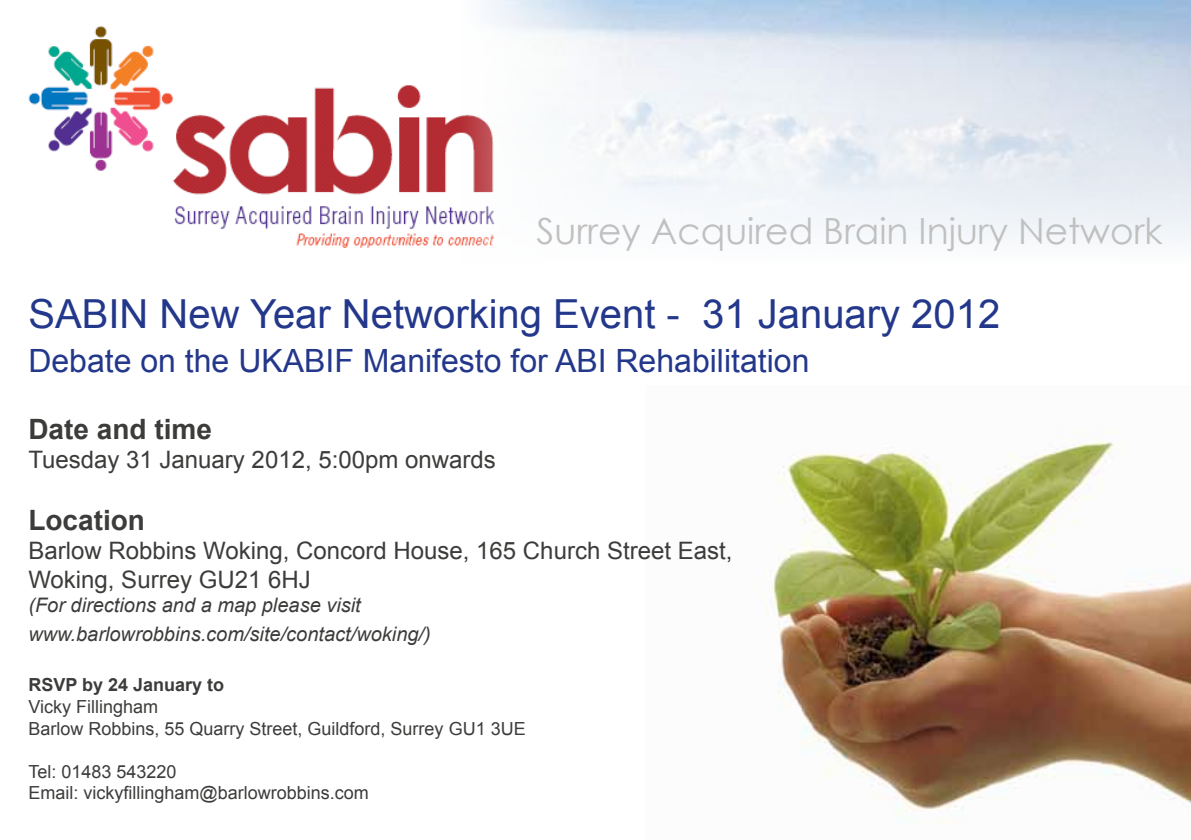
<style>
.page{position:relative;width:1191px;height:840px;background:#fff}
.page>*{position:absolute;margin:0;border:0;box-sizing:border-box;transform-origin:0 0}
.t1{font:40px "Arial";color:#23378b}
.t2{font:36px "Century Gothic";color:#c1c0c0}
.t3{font:32px "Arial";color:#23378b}
.t4{font:700 28px "Arial";color:#3c3c3b}
.t5{font:24px/28.8px "Arial";color:#3c3c3b}
.t6{font:italic 20px/28.8px "Arial";color:#3c3c3b}
.t7{font:18px/21.6px "Arial";color:#3c3c3b}
.t8{font:700 18px "Arial";color:#3c3c3b}
</style>
<div class="page">
<img style="left:767px;top:440px;width:424px;height:383px">
<img style="left:28px;top:14px;width:500px;height:234px">
<h2 class="t2" style="left:536px;top:206px;width:627px">Surrey Acquired Brain Injury Network</h2>
<h1 class="t1" style="left:28px;top:287px;width:973px">SABIN New Year Networking Event - 31 January 2012</h1>
<h3 class="t3" style="left:28px;top:339px;width:782px">Debate on the UKABIF Manifesto for ABI Rehabilitation</h3>
<h3 class="t4" style="left:28px;top:410px;width:185px">Date and time</h3>
<h3 class="t5" style="left:28px;top:445px;width:469px">Tuesday 31 January 2012, 5:00pm onwards</h3>
<h3 class="t4" style="left:28px;top:501px;width:118px">Location</h3>
<h3 class="t5" style="left:28px;top:536px;width:705px">Barlow Robbins Woking, Concord House, 165 Church Street East,<br>Woking, Surrey GU21 6HJ</h3>
<p class="t6" style="left:28px;top:590px;width:404px">(For directions and a map please visit www.barlowrobbins.com/site/contact/woking/)</p>
<p class="t8" style="left:28px;top:672px;width:197px">RSVP by 24 January to</p>
<p class="t7" style="left:28px;top:695px;width:499px">Vicky Fillingham<br>Barlow Robbins, 55 Quarry Street, Guildford, Surrey GU1 3UE</p>
<p class="t7" style="left:28px;top:760px;width:342px">Tel: 01483 543220<br>Email: vickyfillingham@barlowrobbins.com</p>
</div>
